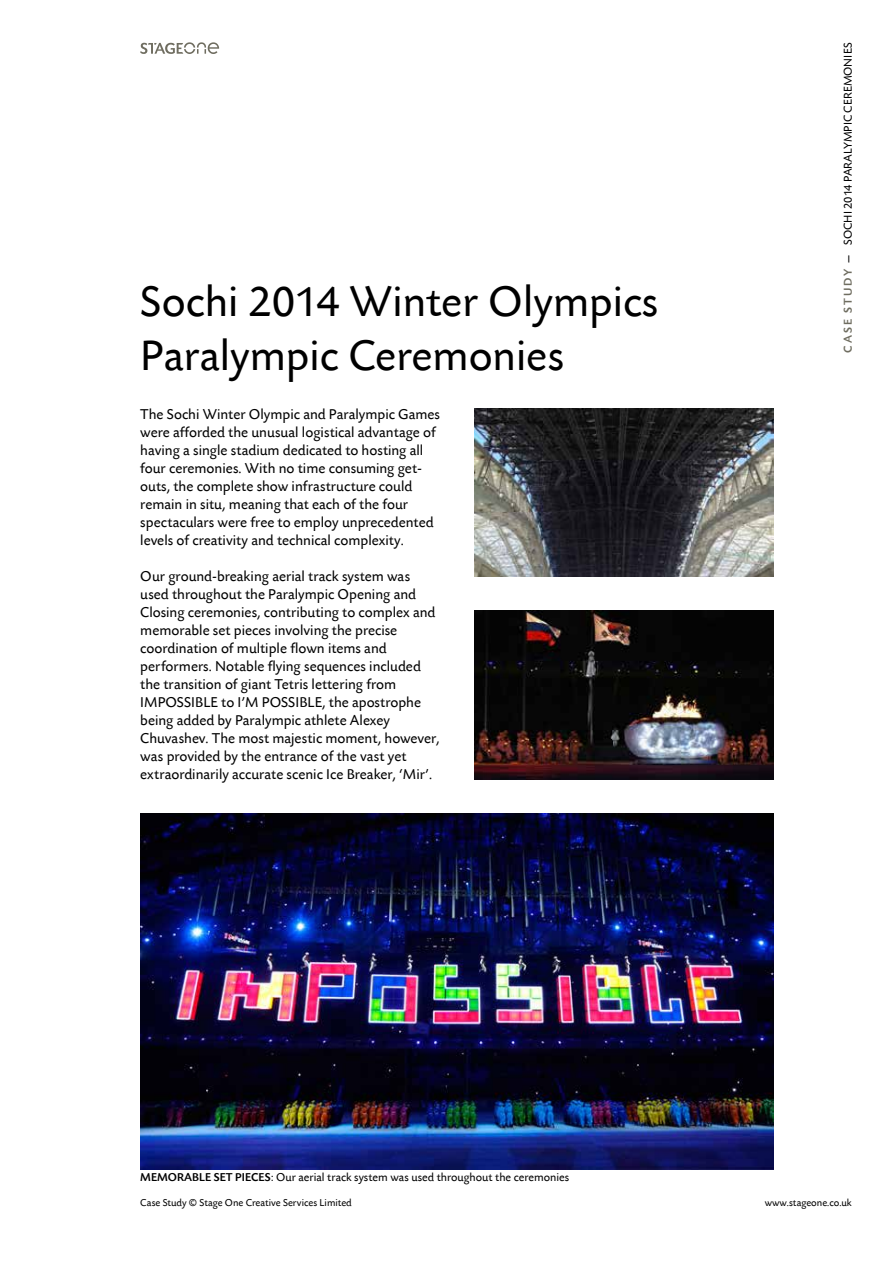
<style>
.page{position:relative;width:893px;height:1263px;background:#fff}
.page>*{position:absolute;margin:0;border:0;box-sizing:border-box;transform-origin:0 0}
.t1{font:45px/54px "Today Sans BEF";color:#000}
.t2{font:15px/18px "Today Sans BEF";color:#000}
.t3{font:12px "Today Sans BEF";color:#000}
.t4{font:10.5px "Today Sans BEF";color:#000}
.s1{font-weight:500}
.s2{font-weight:500;color:#6f6d60}
.s3{font-weight:500;color:#020203}
</style>
<div class="page">
<svg style="left:140px;top:42px;width:79px;height:12px"></svg>
<img style="left:474px;top:408px;width:300px;height:169px">
<img style="left:474px;top:611px;width:300px;height:168px">
<img style="left:140px;top:813px;width:634px;height:356px">
<h1 class="t1" style="left:140px;top:276px;width:519px">Sochi 2014 Winter Olympics<br>Paralympic Ceremonies</h1>
<p class="t2" style="left:140px;top:405px;width:301px">The Sochi Winter Olympic and Paralympic Games were afforded the unusual logistical advantage of having a single stadium dedicated to hosting all four ceremonies. With no time consuming get&shy;outs, the complete show infrastructure could remain in situ, meaning that each of the four spectaculars were free to employ unprecedented levels of creativity and technical complexity.</p>
<p class="t2" style="left:140px;top:567px;width:301px">Our ground-breaking aerial track system was used throughout the Paralympic Opening and Closing ceremonies, contributing to complex and memorable set pieces involving the precise coordination of multiple flown items and performers. Notable flying sequences included the transition of giant Tetris lettering from IMPOSSIBLE to I’M POSSIBLE, the apostrophe being added by Paralympic athlete Alexey Chuvashev. The most majestic moment, however, was provided by the entrance of the vast yet extraordinarily accurate scenic Ice Breaker, ‘Mir’.</p>
<p class="t3" style="left:140px;top:1171px;width:430px"><span class="s1">MEMORABLE SET PIECES</span>: Our aerial track system was used throughout the ceremonies</p>
<p class="t3" style="left:842px;top:353px;width:312px;rotate:-90deg"><span class="s2">C A S E S T U DY</span> <span class="s3">—</span> SOCHI 2014 PARALYMPIC CEREMONIES</p>
<p class="t4" style="left:140px;top:1197px;width:213px">Case Study © Stage One Creative Services Limited</p>
<p class="t4" style="left:765px;top:1197px;width:89px">www.stageone.co.uk</p>
</div>
